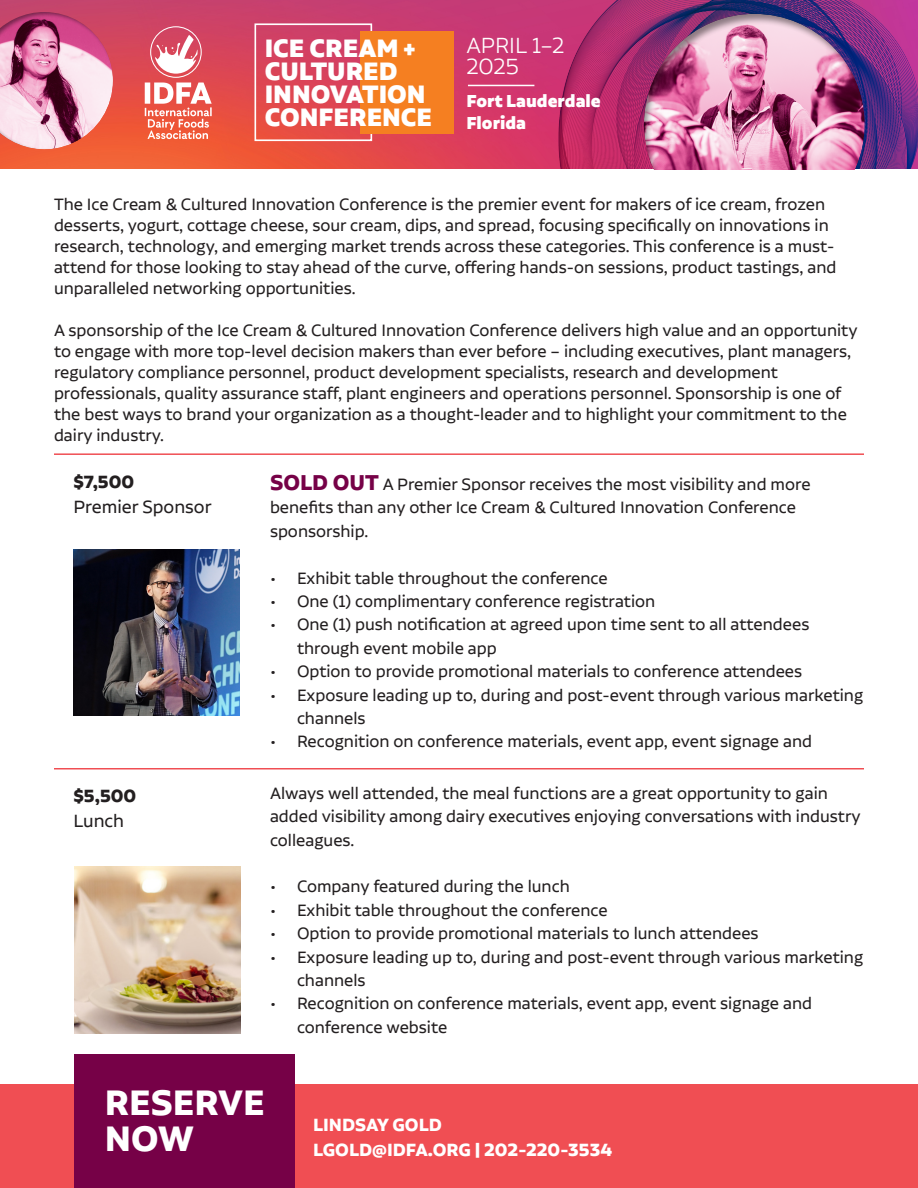
<style>
.page{position:relative;width:918px;height:1188px;background:#fff}
.page>*{position:absolute;margin:0;border:0;box-sizing:border-box;transform-origin:0 0}
.t1{font:700 42px "Aalto Sans Pro";color:#fff}
.t2{font:900 29.85px/23px "Aalto Sans Pro";color:#fff}
.t3{font:300 25.95px/21.6px "Aalto Sans Pro";color:#fff}
.t4{font:700 21px "Aalto Sans Pro";color:#fff}
.t5{font:21px "Aalto Sans Pro";color:#231f20}
.t6{font:700 21px "Aalto Sans Pro";color:#231f20}
.t7{font:900 20.55px/21.6px "Aalto Sans Pro";color:#fff}
.t8{font:19.5px/21px "Aalto Sans Pro";color:#231f20}
.s1{font-weight:700;font-size:25.5px;color:#760147}
</style>
<div class="page">
<img style="left:136px;top:0;width:367px;height:168px">
<hr style="left:54px;top:453px;width:810px;height:2px;background:#f04e53">
<div style="left:0;top:1084px;width:918px;height:104px;background:#f04e53"></div>
<div style="left:75px;top:1054px;width:220px;height:134px;background:#760147"></div>
<img style="left:73px;top:550px;width:167px;height:166px">
<hr style="left:54px;top:768px;width:810px;height:2px;background:#f04e53">
<img style="left:74px;top:867px;width:166px;height:166px">
<svg style="left:145px;top:26px;width:67px;height:113px"></svg>
<div style="left:254px;top:23px;width:118px;height:118px;border:2px solid #fff"></div>
<div style="left:360px;top:31px;width:94px;height:103px;background:#f57f21"></div>
<svg style="left:0;top:0;width:136px;height:169px"></svg>
<hr style="left:468px;top:85px;width:66px;height:1px;background:#fff">
<img style="left:503px;top:0;width:415px;height:169px">
<div style="left:643px;top:12px;width:222px;height:223px;background:#231f20;opacity:.5"></div>
<div style="left:531px;top:170px;width:387px;height:74px;background:#fff"></div>
<p class="t2" style="left:265px;top:37px;width:152px">ICE CREAM +<br>CULTURED</p>
<p class="t2" style="left:265px;top:83px;width:169px">INNOVATION<br>CONFERENCE</p>
<p class="t3" style="left:466px;top:34px;width:99px">APRIL 1–2<br>2025</p>
<p class="t7" style="left:466px;top:91px;width:136px">Fort Lauderdale<br>Florida</p>
<p class="t8" style="left:54px;top:194px;width:784px">The Ice Cream &amp; Cultured Innovation Conference is the premier event for makers of ice cream, frozen desserts, yogurt, cottage cheese, sour cream, dips, and spread, focusing specifically on innovations in research, technology, and emerging market trends across these categories. This conference is a must&shy;attend for those looking to stay ahead of the curve, offering hands-on sessions, product tastings, and unparalleled networking opportunities.</p>
<p class="t8" style="left:54px;top:320px;width:805px">A sponsorship of the Ice Cream &amp; Cultured Innovation Conference delivers high value and an opportunity to engage with more top-level decision makers than ever before – including executives, plant managers, regulatory compliance personnel, product development specialists, research and development professionals, quality assurance staff, plant engineers and operations personnel. Sponsorship is one of the best ways to brand your organization as a thought-leader and to highlight your commitment to the dairy industry.</p>
<p class="t6" style="left:73px;top:470px;width:62px">$7,500</p>
<p class="t5" style="left:73px;top:496px;width:140px">Premier Sponsor</p>
<p class="t6" style="left:73px;top:784px;width:64px">$5,500</p>
<p class="t5" style="left:73px;top:810px;width:52px">Lunch</p>
<p class="t8" style="left:270px;top:472px;width:542px;line-height:23.4px"><span class="s1">SOLD OUT</span> A Premier Sponsor receives the most visibility and more benefits than any other Ice Cream &amp; Cultured Innovation Conference sponsorship.</p>
<p class="t8" style="left:270px;top:567px;width:339px">• Exhibit table throughout the conference</p>
<p class="t8" style="left:270px;top:590px;width:387px">• One (1) complimentary conference registration</p>
<p class="t8" style="left:297px;top:613px;width:514px;line-height:23.4px;text-indent:-27px">• One (1) push notification at agreed upon time sent to all attendees through event mobile app</p>
<p class="t8" style="left:270px;top:661px;width:534px">• Option to provide promotional materials to conference attendees</p>
<p class="t8" style="left:297px;top:683px;width:568px;line-height:23.4px;text-indent:-27px">• Exposure leading up to, during and post-event through various marketing channels</p>
<p class="t8" style="left:270px;top:731px;width:544px">• Recognition on conference materials, event app, event signage and</p>
<p class="t8" style="left:270px;top:781px;width:592px;line-height:23.4px">Always well attended, the meal functions are a great opportunity to gain added visibility among dairy executives enjoying conversations with industry colleagues.</p>
<p class="t8" style="left:270px;top:876px;width:301px">• Company featured during the lunch</p>
<p class="t8" style="left:270px;top:899px;width:339px">• Exhibit table throughout the conference</p>
<p class="t8" style="left:270px;top:923px;width:490px">• Option to provide promotional materials to lunch attendees</p>
<p class="t8" style="left:297px;top:945px;width:568px;line-height:23.4px;text-indent:-27px">• Exposure leading up to, during and post-event through various marketing channels</p>
<p class="t8" style="left:297px;top:992px;width:517px;line-height:23.4px;text-indent:-27px">• Recognition on conference materials, event app, event signage and conference website</p>
<p class="t1" style="left:105px;top:1079px;width:161px">RESERVE</p>
<p class="t1" style="left:105px;top:1115px;width:91px">NOW</p>
<p class="t4" style="left:313px;top:1113px;width:130px">LINDSAY GOLD</p>
<p class="t4" style="left:313px;top:1138px;width:301px">LGOLD@IDFA.ORG | 202-220-3534</p>
</div>
